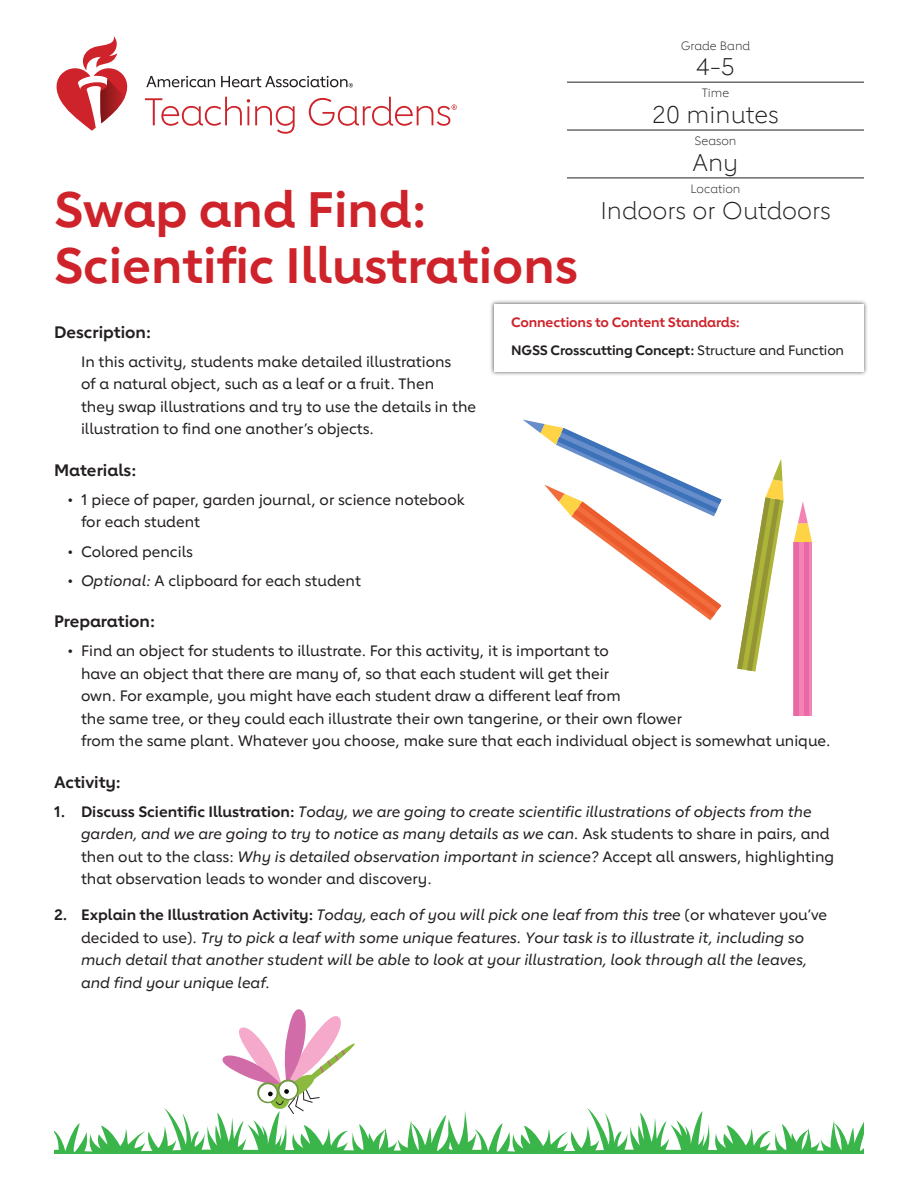
<style>
.page{position:relative;width:918px;height:1188px;background:#fff}
.page>*{position:absolute;margin:0;border:0;box-sizing:border-box;transform-origin:0 0}
._01_head_33_37___1875___H1{font:700 49.5px/55.5px "Lub Dub";color:#ce232a}
._08_legend_sm_type___P{font:300 24px "Lub Dub";color:#231f20}
._03_sub-sub_11_14___125__0625___P{font:700 16.5px "Lub Dub";color:#231f20}
._06_numbers___P{font:italic 500 15px/22.5px "Lub Dub";color:#231f20}
._05_bullets___P{font:500 15px/22.5px "Lub Dub";color:#231f20}
._04_body_10_15___P{font:500 15px/22.5px "Lub Dub";color:#231f20}
._13_Connections_med_9_14___P{font:700 13.5px "Lub Dub";letter-spacing:-.01em;color:#231f20}
._11_Connections_head_9_14___P{font:700 13.5px "Lub Dub";letter-spacing:-.01em;color:#ce232a}
._08_legend_sm_type___P-2{font:300 12px "Lub Dub";color:#231f20}
.s1{font-weight:500}
.s2{font-style:italic}
.s3{font-weight:700;font-style:normal}
.s4{font-style:normal}
</style>
<div class="page">
<hr style="left:567px;top:82px;width:297px;height:1px;background:#231f20">
<hr style="left:567px;top:130px;width:297px;height:1px;background:#231f20">
<hr style="left:567px;top:178px;width:297px;height:1px;background:#231f20">
<div style="left:490px;top:299px;width:379px;height:77px;background:#231f20;opacity:.75"></div>
<div style="left:494px;top:304px;width:370px;height:68px;background:#fff"></div>
<div style="left:794px;top:542px;width:18px;height:174px;background:#f283b3"></div>
<svg style="left:794px;top:501px;width:18px;height:41px"></svg>
<hr style="left:804px;top:542px;width:4px;height:174px;background:#e969a7">
<div style="left:794px;top:542px;width:5px;height:174px;background:#e969a7"></div>
<svg style="left:737px;top:459px;width:47px;height:213px"></svg>
<svg style="left:523px;top:420px;width:199px;height:200px"></svg>
<svg style="left:56px;top:36px;width:72px;height:95px"></svg>
<svg style="left:146px;top:76px;width:69px;height:11px"></svg>
<svg style="left:221px;top:76px;width:132px;height:11px"></svg>
<svg style="left:145px;top:97px;width:150px;height:37px"></svg>
<svg style="left:309px;top:97px;width:148px;height:29px"></svg>
<svg style="left:54px;top:1009px;width:810px;height:145px"></svg>
<h1 class="_01_head_33_37___1875___H1" style="left:54px;top:181px;width:526px">Swap and Find:<br>Scientific Illustrations</h1>
<p class="_08_legend_sm_type___P-2" style="left:681px;top:38px;width:71px">Grade Band</p>
<p class="_08_legend_sm_type___P" style="left:696px;top:53px;width:40px">4-5</p>
<p class="_08_legend_sm_type___P-2" style="left:702px;top:86px;width:29px">Time</p>
<p class="_08_legend_sm_type___P" style="left:652px;top:100px;width:128px">20 minutes</p>
<p class="_08_legend_sm_type___P-2" style="left:695px;top:134px;width:43px">Season</p>
<p class="_08_legend_sm_type___P" style="left:693px;top:148px;width:47px">Any</p>
<p class="_08_legend_sm_type___P-2" style="left:690px;top:182px;width:52px">Location</p>
<p class="_08_legend_sm_type___P" style="left:600px;top:196px;width:232px">Indoors or Outdoors</p>
<p class="_11_Connections_head_9_14___P" style="left:511px;top:314px;width:230px">Connections to Content Standards:</p>
<p class="_13_Connections_med_9_14___P" style="left:511px;top:342px;width:335px">NGSS Crosscutting Concept: <span class="s1">Structure and Function</span></p>
<p class="_03_sub-sub_11_14___125__0625___P" style="left:54px;top:322px;width:99px">Description:</p>
<p class="_04_body_10_15___P" style="left:81px;top:350px;width:397px">In this activity, students make detailed illustrations<br>of a natural object, such as a leaf or a fruit. Then<br>they swap illustrations and try to use the details in the illustration to find one another’s objects.</p>
<p class="_03_sub-sub_11_14___125__0625___P" style="left:54px;top:460px;width:84px">Materials:</p>
<p class="_05_bullets___P" style="left:81px;top:488px;width:385px;text-indent:-14px">• 1 piece of paper, garden journal, or science notebook for each student</p>
<p class="_05_bullets___P" style="left:68px;top:540px;width:127px">• Colored pencils</p>
<p class="_05_bullets___P" style="left:68px;top:569px;width:295px">• <span class="s2">Optional:</span> A clipboard for each student</p>
<p class="_03_sub-sub_11_14___125__0625___P" style="left:54px;top:611px;width:103px">Preparation:</p>
<p class="_05_bullets___P" style="left:81px;top:640px;width:751px;text-indent:-14px">• Find an object for students to illustrate. For this activity, it is important to<br>have an object that there are many of, so that each student will get their<br>own. For example, you might have each student draw a different leaf from<br>the same tree, or they could each illustrate their own tangerine, or their own flower<br>from the same plant. Whatever you choose, make sure that each individual object is somewhat unique.</p>
<p class="_03_sub-sub_11_14___125__0625___P" style="left:54px;top:772px;width:68px">Activity:</p>
<p class="_06_numbers___P" style="left:81px;top:800px;width:755px;text-indent:-27px"><span class="s3">1. Discuss Scientific Illustration:</span> Today, we are going to create scientific illustrations of objects from the garden, and we are going to try to notice as many details as we can. <span class="s4">Ask students to share in pairs, and then out to the class:</span> Why is detailed observation important in science? <span class="s4">Accept all answers, highlighting that observation leads to wonder and discovery.</span></p>
<p class="_06_numbers___P" style="left:81px;top:904px;width:748px;text-indent:-27px"><span class="s3">2. Explain the Illustration Activity:</span> Today, each of you will pick one leaf from this tree <span class="s4">(or whatever you’ve decided to use).</span> Try to pick a leaf with some unique features. Your task is to illustrate it, including so much detail that another student will be able to look at your illustration, look through all the leaves, and find your unique leaf.</p>
</div>
